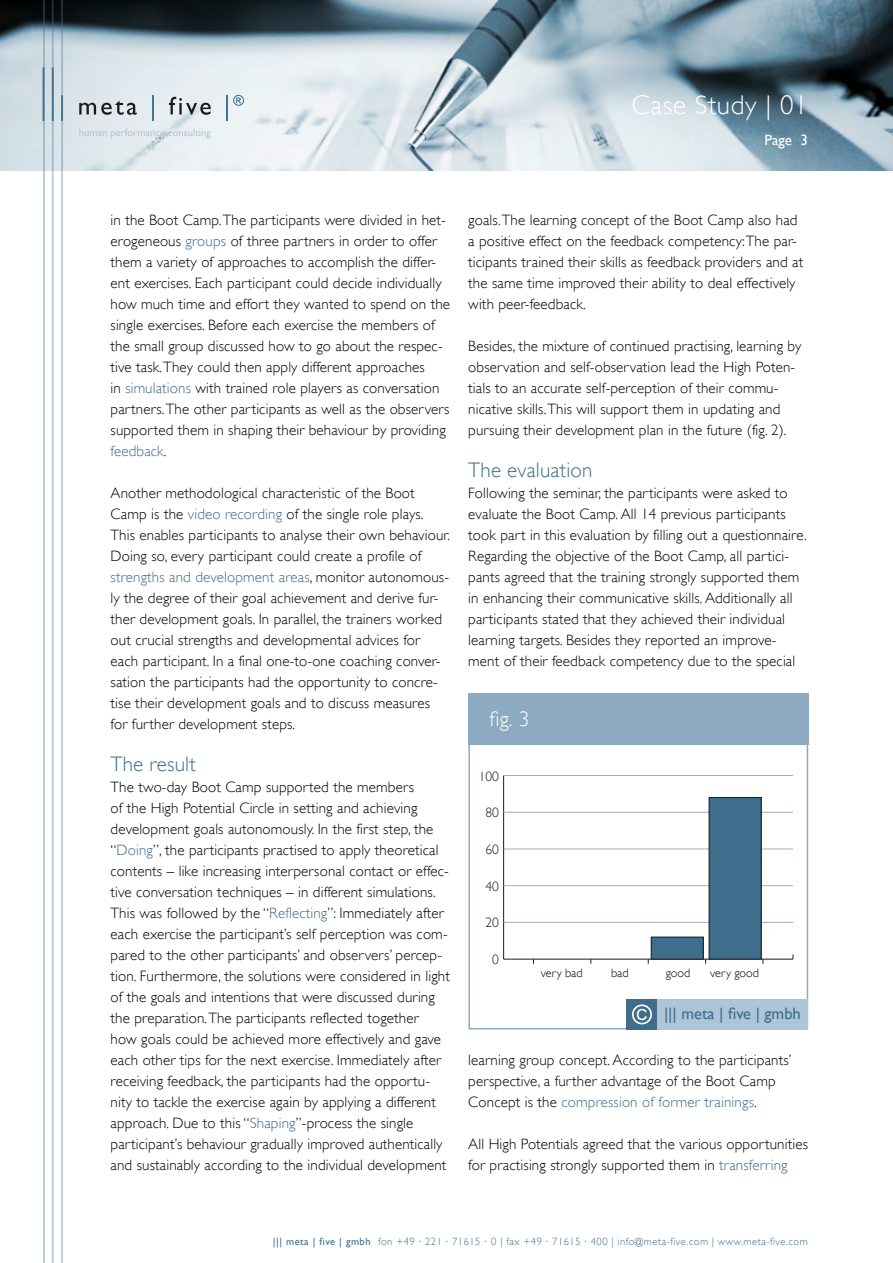
<style>
.page{position:relative;width:893px;height:1263px;background:#fff}
.page>*{position:absolute;margin:0;border:0;box-sizing:border-box;transform-origin:0 0}
.t1{font:300 27px "Gill Sans";letter-spacing:.025em;color:#fff}
.t2{font:300 21px "Gill Sans";letter-spacing:.01em;color:#406d8c}
.t3{font:300 21px "Gill Sans";color:#fff}
.t4{font:16.5px "Gill Sans";color:#406d8b}
.t5{font:300 15px/21px "Gill Sans";letter-spacing:.01em;color:#000}
.t6{font:15px "Gill Sans";color:#fff}
.t7{font:300 13.5px "Gill Sans";color:#1b181c}
.t8{font:300 12.15px "Gill Sans";color:#000}
.t9{font:300 10.5px "Gill Sans";letter-spacing:.05em;color:#406d8c}
.s1{color:#406d8c}
.s2{font-weight:400}
</style>
<div class="page">
<img style="left:0;top:0;width:893px;height:170px">
<hr style="left:43px;top:0;width:1px;height:1263px;background:#467592">
<hr style="left:52px;top:0;width:2px;height:1263px;background:#467592">
<hr style="left:61px;top:0;width:2px;height:1263px;background:#467592">
<svg style="left:79px;top:101px;width:58px;height:14px"></svg>
<hr style="left:152px;top:95px;width:2px;height:26px;background:#467592">
<svg style="left:169px;top:96px;width:42px;height:19px"></svg>
<hr style="left:226px;top:95px;width:2px;height:26px;background:#467592">
<svg style="left:79px;top:129px;width:132px;height:10px"></svg>
<svg style="left:233px;top:95px;width:11px;height:11px"></svg>
<hr style="left:504px;top:959px;width:289px;height:1px;background:#1c1c1b">
<hr style="left:503px;top:775px;width:1px;height:184px;background:#1c1c1b">
<hr style="left:504px;top:922px;width:289px;height:1px;background:#9faec1">
<hr style="left:504px;top:885px;width:289px;height:1px;background:#9faec1">
<hr style="left:504px;top:849px;width:289px;height:1px;background:#9faec1">
<hr style="left:504px;top:812px;width:289px;height:1px;background:#9faec1">
<hr style="left:504px;top:775px;width:289px;height:1px;background:#9faec1">
<div style="left:709px;top:797px;width:52px;height:162px;background:#3f6d8c"></div>
<div style="left:709px;top:797px;width:52px;height:162px;border:1px solid #1c1c1b"></div>
<div style="left:651px;top:937px;width:52px;height:22px;background:#3f6d8c"></div>
<div style="left:651px;top:937px;width:52px;height:22px;border:1px solid #1c1c1b"></div>
<div style="left:632px;top:999px;width:176px;height:30px;background:#acc5d7"></div>
<div style="left:626px;top:999px;width:30px;height:30px;background:#3f6e8b"></div>
<svg style="left:632px;top:1004px;width:20px;height:20px"></svg>
<div style="left:468px;top:693px;width:340px;height:51px;background:#8eaac2"></div>
<h1 class="t1" style="left:632px;top:90px;width:178px">Case Study | 01</h1>
<p class="t6" style="left:764px;top:131px;width:45px">Page 3</p>
<p class="t5" style="left:111px;top:210px;width:341px">in the Boot Camp. The participants were divided in het&shy;erogeneous <span class="s1">groups</span> of three partners in order to offer them a variety of approaches to accomplish the differ&shy;ent exercises. Each participant could decide individually how much time and effort they wanted to spend on the single exercises. Before each exercise the members of the small group discussed how to go about the respec&shy;tive task. They could then apply different approaches<br>in <span class="s1">simulations</span> with trained role players as conversation partners. The other participants as well as the observers supported them in shaping their behaviour by providing <span class="s1">feedback</span>.</p>
<p class="t5" style="left:111px;top:483px;width:341px">Another methodological characteristic of the Boot Camp is the <span class="s1">video recording</span> of the single role plays.<br>This enables participants to analyse their own behaviour.<br>Doing so, every participant could create a profile of <span class="s1">strengths and development areas</span>, monitor autonomous&shy;ly the degree of their goal achievement and derive fur&shy;ther development goals. In parallel, the trainers worked out crucial strengths and developmental advices for each participant. In a final one-to-one coaching conver&shy;sation the participants had the opportunity to concre&shy;tise their development goals and to discuss measures for further development steps.</p>
<h2 class="t2" style="left:111px;top:752px;width:87px">The result</h2>
<p class="t5" style="left:111px;top:777px;width:341px">The two-day Boot Camp supported the members<br>of the High Potential Circle in setting and achieving development goals autonomously. In the first step, the “<span class="s1">Doing</span>”, the participants practised to apply theoretical contents – like increasing interpersonal contact or effec&shy;tive conversation techniques – in different simulations.<br>This was followed by the “<span class="s1">Reflecting</span>”: Immediately after each exercise the participant’s self perception was com&shy;pared to the other participants’ and observers’ percep&shy;tion. Furthermore, the solutions were considered in light of the goals and intentions that were discussed during the preparation. The participants reflected together<br>how goals could be achieved more effectively and gave each other tips for the next exercise. Immediately after receiving feedback, the participants had the opportu&shy;nity to tackle the exercise again by applying a different approach. Due to this “<span class="s1">Shaping</span>”-process the single participant’s behaviour gradually improved authentically and sustainably according to the individual development</p>
<p class="t5" style="left:468px;top:210px;width:337px">goals. The learning concept of the Boot Camp also had a positive effect on the feedback competency: The par&shy;ticipants trained their skills as feedback providers and at the same time improved their ability to deal effectively with peer-feedback.</p>
<p class="t5" style="left:468px;top:336px;width:335px">Besides, the mixture of continued practising, learning by observation and self-observation lead the High Poten&shy;tials to an accurate self-perception of their commu&shy;nicative skills. This will support them in updating and pursuing their development plan in the future (fig. 2).</p>
<h2 class="t2" style="left:468px;top:458px;width:126px">The evaluation</h2>
<p class="t5" style="left:468px;top:483px;width:340px">Following the seminar, the participants were asked to evaluate the Boot Camp. All 14 previous participants took part in this evaluation by filling out a questionnaire.<br>Regarding the objective of the Boot Camp, all partici&shy;pants agreed that the training strongly supported them in enhancing their communicative skills. Additionally all participants stated that they achieved their individual learning targets. Besides they reported an improve&shy;ment of their feedback competency due to the special</p>
<h2 class="t3" style="left:489px;top:707px;width:41px">fig. 3</h2>
<p class="t7" style="left:479px;top:768px;width:22px">100</p>
<p class="t7" style="left:485px;top:805px;width:15px">80</p>
<p class="t7" style="left:485px;top:842px;width:15px">60</p>
<p class="t7" style="left:485px;top:878px;width:15px">40</p>
<p class="t7" style="left:485px;top:915px;width:15px">20</p>
<p class="t7" style="left:492px;top:952px;width:8px">0</p>
<p class="t8" style="left:541px;top:966px;width:43px">very bad</p>
<p class="t8" style="left:611px;top:966px;width:19px">bad</p>
<p class="t8" style="left:666px;top:966px;width:26px">good</p>
<p class="t8" style="left:710px;top:966px;width:50px">very good</p>
<p class="t4" style="left:664px;top:1003px;width:138px">||| meta | five | gmbh</p>
<p class="t5" style="left:468px;top:1050px;width:325px">learning group concept. According to the participants’ perspective, a further advantage of the Boot Camp<br>Concept is the <span class="s1">compression of former trainings</span>.</p>
<p class="t5" style="left:468px;top:1134px;width:341px">All High Potentials agreed that the various opportunities for practising strongly supported them in <span class="s1">transferring</span></p>
<p class="t9" style="left:273px;top:1235px;width:537px"><span class="s2">||| meta | five | gmbh</span> fon +49 221 71615 0 | fax +49 71615 400 | info@meta-five.com | www.meta-five.com</p>
</div>
